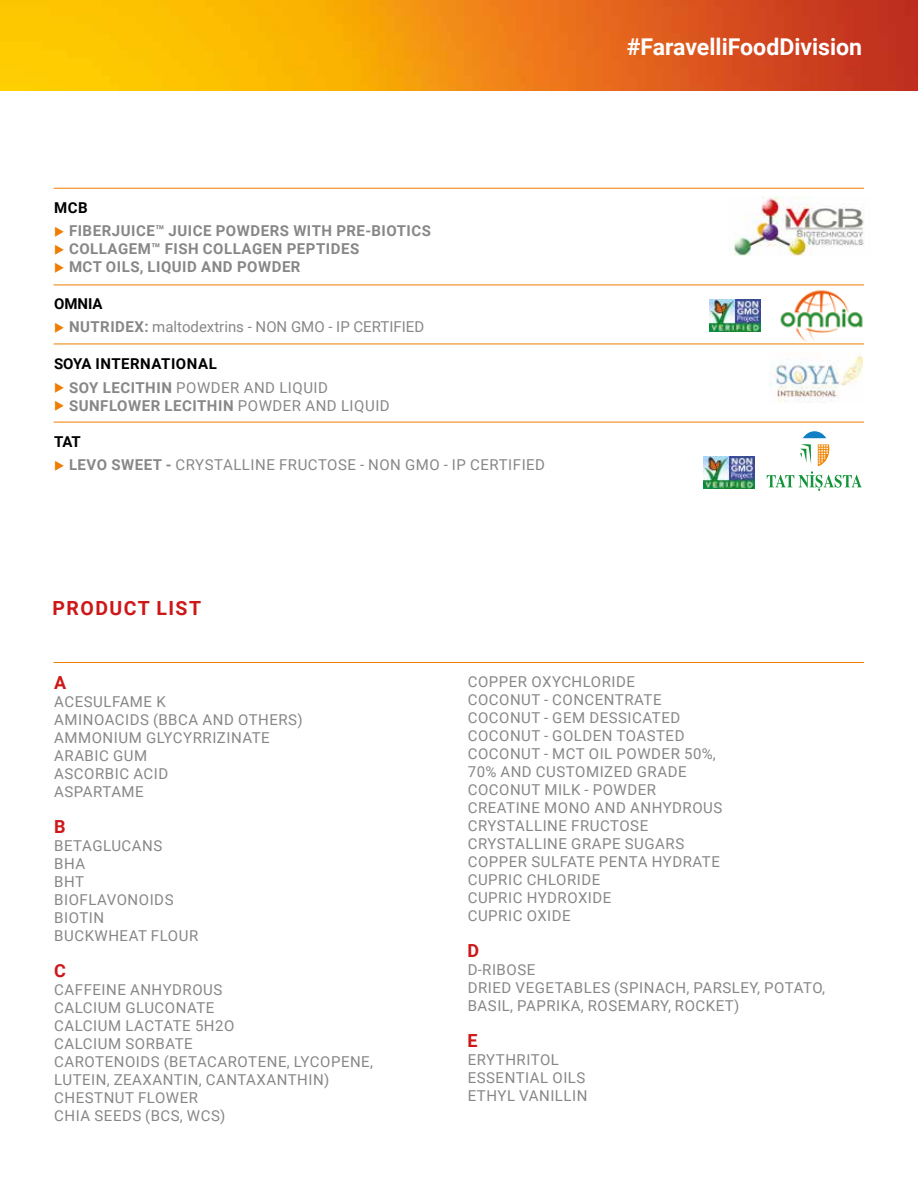
<style>
.page{position:relative;width:918px;height:1188px;background:#fff}
.page>*{position:absolute;margin:0;border:0;box-sizing:border-box;transform-origin:0 0}
.t1{font:700 23.1px "Roboto";color:#fff}
.t2{font:700 19.5px "Roboto";letter-spacing:.075em;color:#cd1719}
.t3{font:700 18px "Roboto";color:#cd1719}
.t4{font:15px/18px "Roboto";letter-spacing:.035em;color:#878787}
.t5{font:700 15px "Roboto";letter-spacing:.035em;color:#878787}
.t6{font:15px "Roboto";color:#878787}
.t7{font:700 15px "Roboto";letter-spacing:.035em;color:#000}
.s1{color:#ef7d00}
.s2{font-weight:700}
.s3{font-weight:400}
</style>
<div class="page">
<hr style="left:54px;top:422px;width:810px;height:1px;background:#ef7d00">
<hr style="left:54px;top:662px;width:810px;height:1px;background:#ef7d00">
<img style="left:769px;top:355px;width:93px;height:48px">
<img style="left:777px;top:290px;width:87px;height:54px">
<svg style="left:803px;top:431px;width:23px;height:7px"></svg>
<svg style="left:767px;top:444px;width:95px;height:47px"></svg>
<img style="left:0;top:0;width:918px;height:90px">
<hr style="left:54px;top:188px;width:810px;height:1px;background:#ef7d00">
<hr style="left:54px;top:285px;width:810px;height:1px;background:#ef7d00">
<hr style="left:54px;top:344px;width:810px;height:1px;background:#ef7d00">
<img style="left:704px;top:457px;width:51px;height:32px">
<img style="left:710px;top:300px;width:50px;height:31px">
<img style="left:728px;top:197px;width:136px;height:59px">
<p class="t7" style="left:54px;top:197px;width:35px">MCB</p>
<p class="t5" style="left:54px;top:220px;width:378px"><span class="s1">◆</span> FIBERJUICE™ JUICE POWDERS WITH PRE-BIOTICS</p>
<p class="t5" style="left:54px;top:238px;width:307px"><span class="s1">◆</span> COLLAGEM™ FISH COLLAGEN PEPTIDES</p>
<p class="t5" style="left:54px;top:256px;width:248px"><span class="s1">◆</span> MCT OILS, LIQUID AND POWDER</p>
<p class="t7" style="left:54px;top:293px;width:50px">OMNIA</p>
<p class="t6" style="left:54px;top:316px;width:372px"><span class="s1">◆</span> <span class="s2">NUTRIDEX:</span> maltodextrins - NON GMO - IP CERTIFIED</p>
<p class="t7" style="left:54px;top:353px;width:164px">SOYA INTERNATIONAL</p>
<p class="t4" style="left:54px;top:378px;width:276px"><span class="s1">◆</span> <span class="s2">SOY LECITHIN</span> POWDER AND LIQUID</p>
<p class="t5" style="left:54px;top:395px;width:337px"><span class="s1">◆</span> SUNFLOWER LECITHIN <span class="s3">POWDER AND LIQUID</span></p>
<p class="t7" style="left:54px;top:431px;width:28px">TAT</p>
<p class="t4" style="left:54px;top:455px;width:493px"><span class="s1">◆</span> <span class="s2">LEVO SWEET -</span> CRYSTALLINE FRUCTOSE - NON GMO - IP CERTIFIED</p>
<h2 class="t2" style="left:53px;top:595px;width:150px">PRODUCT LIST</h2>
<h1 class="t1" style="left:627px;top:31px;width:237px">#FaravelliFoodDivision</h1>
<p class="t3" style="left:54px;top:670px;width:14px">A</p>
<p class="t4" style="left:54px;top:692px;width:250px">ACESULFAME K<br>AMINOACIDS (BBCA AND OTHERS)<br>AMMONIUM GLYCYRRIZINATE<br>ARABIC GUM<br>ASCORBIC ACID<br>ASPARTAME</p>
<p class="t3" style="left:54px;top:814px;width:13px">B</p>
<p class="t4" style="left:54px;top:836px;width:145px">BETAGLUCANS<br>BHA<br>BHT<br>BIOFLAVONOIDS<br>BIOTIN<br>BUCKWHEAT FLOUR</p>
<p class="t3" style="left:54px;top:958px;width:13px">C</p>
<p class="t4" style="left:54px;top:980px;width:320px">CAFFEINE ANHYDROUS<br>CALCIUM GLUCONATE<br>CALCIUM LACTATE 5H2O<br>CALCIUM SORBATE<br>CAROTENOIDS (BETACAROTENE, LYCOPENE,<br>LUTEIN, ZEAXANTIN, CANTAXANTHIN)<br>CHESTNUT FLOWER<br>CHIA SEEDS (BCS, WCS)</p>
<p class="t4" style="left:468px;top:672px;width:256px">COPPER OXYCHLORIDE<br>COCONUT - CONCENTRATE<br>COCONUT - GEM DESSICATED<br>COCONUT - GOLDEN TOASTED<br>COCONUT - MCT OIL POWDER 50%,<br>70% AND CUSTOMIZED GRADE<br>COCONUT MILK - POWDER<br>CREATINE MONO AND ANHYDROUS<br>CRYSTALLINE FRUCTOSE<br>CRYSTALLINE GRAPE SUGARS<br>COPPER SULFATE PENTA HYDRATE<br>CUPRIC CHLORIDE<br>CUPRIC HYDROXIDE<br>CUPRIC OXIDE</p>
<p class="t3" style="left:468px;top:938px;width:13px">D</p>
<p class="t4" style="left:468px;top:960px;width:359px">D-RIBOSE<br>DRIED VEGETABLES (SPINACH, PARSLEY, POTATO,<br>BASIL, PAPRIKA, ROSEMARY, ROCKET)</p>
<p class="t3" style="left:468px;top:1028px;width:12px">E</p>
<p class="t4" style="left:468px;top:1050px;width:121px">ERYTHRITOL<br>ESSENTIAL OILS<br>ETHYL VANILLIN</p>
</div>
